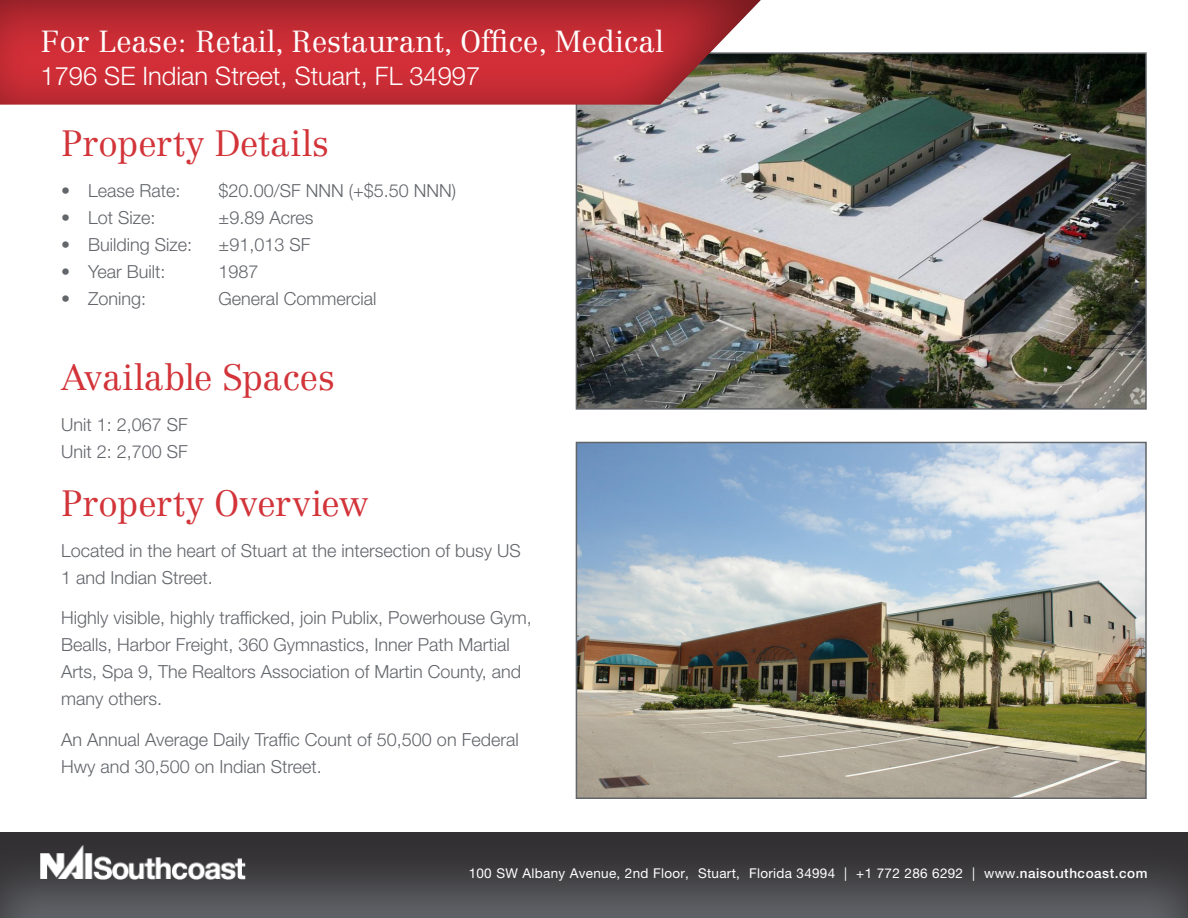
<style>
.page{position:relative;width:1188px;height:918px;background:#fff}
.page>*{position:absolute;margin:0;border:0;box-sizing:border-box;transform-origin:0 0}
.t1{font:300 36px "Centennial LT Std";letter-spacing:-.01em;color:#d23439}
.t2{font:300 30px "Centennial LT Std";color:#fff}
.t3{font:300 25.5px "Helvetica Neue LT Std";color:#fff}
.t4{font:300 18px/27px "Helvetica Neue LT Std";color:#62656a}
.t5{font:13.5px "Helvetica Neue LT Std";letter-spacing:.02em;color:#fff}
.s1{font-weight:500}
</style>
<div class="page">
<img style="left:579px;top:55px;width:565px;height:352px">
<div style="left:576px;top:52px;width:571px;height:358px;border:2px solid #62656a"></div>
<img style="left:579px;top:445px;width:565px;height:351px">
<div style="left:576px;top:442px;width:571px;height:357px;border:2px solid #62656a"></div>
<div style="left:0;top:830px;width:1188px;height:88px;background:#231f20;opacity:.75"></div>
<div style="left:0;top:0;width:762px;height:106px;background:#231f20;opacity:.51"></div>
<img style="left:41px;top:845px;width:205px;height:35px">
<p class="t2" style="left:40px;top:24px;width:624px">For Lease: Retail, Restaurant, Office, Medical</p>
<p class="t3" style="left:40px;top:60px;width:441px">1796 SE Indian Street, Stuart, FL 34997</p>
<p class="t1" style="left:61px;top:122px;width:269px">Property Details</p>
<p class="t4" style="left:61px;top:176px;width:121px">• Lease Rate:</p>
<p class="t4" style="left:219px;top:176px;width:239px">$20.00/SF NNN (+$5.50 NNN)</p>
<p class="t4" style="left:61px;top:203px;width:96px">• Lot Size:</p>
<p class="t4" style="left:219px;top:203px;width:96px">±9.89 Acres</p>
<p class="t4" style="left:61px;top:230px;width:133px">• Building Size:</p>
<p class="t4" style="left:219px;top:230px;width:93px">±91,013 SF</p>
<p class="t4" style="left:61px;top:257px;width:106px">• Year Built:</p>
<p class="t4" style="left:219px;top:257px;width:42px">1987</p>
<p class="t4" style="left:61px;top:284px;width:87px">• Zoning:</p>
<p class="t4" style="left:219px;top:284px;width:159px">General Commercial</p>
<p class="t1" style="left:61px;top:356px;width:275px">Available Spaces</p>
<p class="t4" style="left:61px;top:410px;width:128px">Unit 1: 2,067 SF</p>
<p class="t4" style="left:61px;top:437px;width:128px">Unit 2: 2,700 SF</p>
<p class="t1" style="left:61px;top:482px;width:309px">Property Overview</p>
<p class="t4" style="left:61px;top:536px;width:461px">Located in the heart of Stuart at the intersection of busy US<br>1 and Indian Street.</p>
<p class="t4" style="left:61px;top:604px;width:472px">Highly visible, highly trafficked, join Publix, Powerhouse Gym, Bealls, Harbor Freight, 360 Gymnastics, Inner Path Martial Arts, Spa 9, The Realtors Association of Martin County, and many others.</p>
<p class="t4" style="left:61px;top:725px;width:459px">An Annual Average Daily Traffic Count of 50,500 on Federal<br>Hwy and 30,500 on Indian Street.</p>
<p class="t5" style="left:469px;top:866px;width:680px">100 SW Albany Avenue, 2nd Floor, Stuart, Florida 34994 | +1 772 286 6292 | www.<span class="s1">naisouthcoast.com</span></p>
</div>
